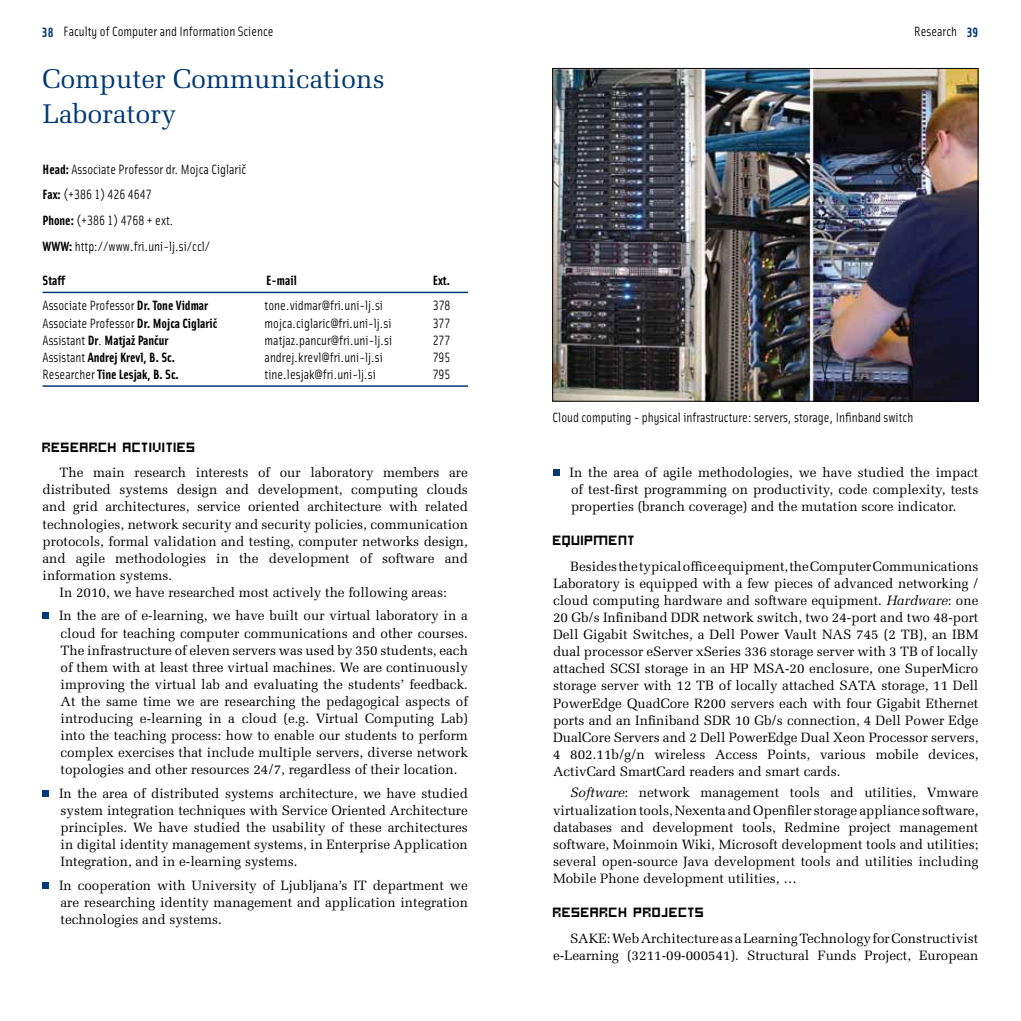
<style>
.page{position:relative;width:1021px;height:1021px;background:#fff}
.page>*{position:absolute;margin:0;border:0;box-sizing:border-box;transform-origin:0 0}
.t1{font:27px/34.2px "INN Melior";color:#003974}
.t2{font:15px "INN Hooge 0555";color:#000}
.t3{font:13.5px/17.1px "INN Melior";color:#000;text-align:justify}
.t4{font:13.5px/25.7px "INN Solex Lining";color:#000}
.t5{font:700 13.5px "INN Solex Lining";color:#000}
.t6{font:700 13.5px "INN Solex Lining";color:#003974}
.s1{font-weight:700;color:#003974}
.s2{font-weight:700}
.s3{font-weight:400}
.s4{font-style:italic}
</style>
<div class="page">
<hr style="left:43px;top:292px;width:425px;height:1px;background:#003974">
<hr style="left:43px;top:385px;width:425px;height:2px;background:#003974">
<svg style="left:43px;top:613px;width:6px;height:6px"></svg>
<svg style="left:43px;top:790px;width:6px;height:6px"></svg>
<svg style="left:43px;top:882px;width:6px;height:6px"></svg>
<img style="left:554px;top:70px;width:422px;height:329px">
<div style="left:552px;top:68px;width:426px;height:333px;border:1px solid #000"></div>
<svg style="left:553px;top:469px;width:6px;height:6px"></svg>
<p class="t4" style="left:42px;top:18px;width:233px"><span class="s1">38</span> Faculty of Computer and Information Science</p>
<p class="t6" style="left:966px;top:23px;width:13px">39</p>
<h1 class="t1" style="left:43px;top:62px;width:344px">Computer Communications<br>Laboratory</h1>
<p class="t4" style="left:43px;top:156px;width:205px"><span class="s2">Head:</span> Associate Professor dr. Mojca Ciglarič <span class="s2">Fax:</span> (+386 1) 426 4647<br><span class="s2">Phone:</span> (+386 1) 4768 + ext.<br><span class="s2">WWW:</span> http://www.fri.uni-lj.si/ccl/</p>
<p class="t5" style="left:43px;top:271px;width:24px">Staff</p>
<p class="t5" style="left:266px;top:271px;width:32px">E-mail</p>
<p class="t5" style="left:433px;top:271px;width:19px">Ext.</p>
<p class="t4" style="left:43px;top:292px;width:167px">Associate Professor <span class="s2">Dr. Tone Vidmar</span></p>
<p class="t4" style="left:265px;top:292px;width:120px">tone.vidmar@fri.uni-lj.si</p>
<p class="t4" style="left:433px;top:292px;width:19px">378</p>
<p class="t4" style="left:43px;top:309px;width:176px">Associate Professor <span class="s2">Dr. Mojca Ciglarič</span></p>
<p class="t4" style="left:265px;top:309px;width:128px">mojca.ciglaric@fri.uni-lj.si</p>
<p class="t4" style="left:432px;top:309px;width:19px">377</p>
<p class="t5" style="left:42px;top:331px;width:127px"><span class="s3">Assistant</span> Dr<span class="s3">.</span> Matjaž Pančur</p>
<p class="t4" style="left:264px;top:326px;width:129px">matjaz.pancur@fri.uni-lj.si</p>
<p class="t4" style="left:432px;top:326px;width:19px">277</p>
<p class="t5" style="left:42px;top:348px;width:134px"><span class="s3">Assistant</span> Andrej Krevl, B. Sc.</p>
<p class="t4" style="left:264px;top:344px;width:120px">andrej.krevl@fri.uni-lj.si</p>
<p class="t4" style="left:432px;top:344px;width:19px">795</p>
<p class="t5" style="left:42px;top:365px;width:138px"><span class="s3">Researcher</span> Tine Lesjak, B. Sc.</p>
<p class="t4" style="left:264px;top:361px;width:113px">tine.lesjak@fri.uni-lj.si</p>
<p class="t4" style="left:432px;top:361px;width:19px">795</p>
<p class="t4" style="left:914px;top:18px;width:44px">Research</p>
<p class="t2" style="left:43px;top:436px;width:20px">RESEARCH</p>
<p class="t2" style="left:123px;top:436px;width:18px">ACTIVITIES</p>
<p class="t3" style="left:60px;top:464px;width:410px">The main research interests of our laboratory members are</p>
<p class="t3" style="left:43px;top:481px;width:427px">distributed systems design and development, computing clouds</p>
<p class="t3" style="left:43px;top:498px;width:427px">and grid architectures, service oriented architecture with related</p>
<p class="t3" style="left:43px;top:515px;width:427px">technologies, network security and security policies, communication</p>
<p class="t3" style="left:43px;top:532px;width:427px">protocols, formal validation and testing, computer networks design,</p>
<p class="t3" style="left:43px;top:549px;width:427px">and agile methodologies in the development of software and</p>
<p class="t3" style="left:43px;top:566px;width:131px">information systems.</p>
<p class="t3" style="left:60px;top:584px;width:389px">In 2010, we have researched most actively the following areas:</p>
<p class="t3" style="left:59px;top:607px;width:410px">In the are of e-learning, we have built our virtual laboratory in a cloud for teaching computer communications and other courses.<br>The infrastructure of eleven servers was used by 350 students, each of them with at least three virtual machines. We are continuously improving the virtual lab and evaluating the students’ feedback.<br>At the same time we are researching the pedagogical aspects of introducing e-learning in a cloud (e.g. Virtual Computing Lab) into the teaching process: how to enable our students to perform complex exercises that include multiple servers, diverse network topologies and other resources 24/7, regardless of their location.</p>
<p class="t3" style="left:59px;top:784px;width:410px">In the area of distributed systems architecture, we have studied system integration techniques with Service Oriented Architecture principles. We have studied the usability of these architectures in digital identity management systems, in Enterprise Application Integration, and in e-learning systems.</p>
<p class="t3" style="left:59px;top:876px;width:410px">In cooperation with University of Ljubljana’s IT department we are researching identity management and application integration technologies and systems.</p>
<p class="t4" style="left:552px;top:404px;width:362px">Cloud computing - physical infrastructure: servers, storage, Infinband switch</p>
<p class="t3" style="left:569px;top:463px;width:410px">In the area of agile methodologies, we have studied the impact of test-first programming on productivity, code complexity, tests properties (branch coverage) and the mutation score indicator.</p>
<p class="t2" style="left:553px;top:530px;width:29px">EQUIPMENT</p>
<p class="t3" style="left:553px;top:557px;width:427px;text-indent:17px">Besides the typical office equipment, the Computer Communications Laboratory is equipped with a few pieces of advanced networking / cloud computing hardware and software equipment. <span class="s4">Hardware</span>: one 20 Gb/s Infiniband DDR network switch, two 24-port and two 48-port Dell Gigabit Switches, a Dell Power Vault NAS 745 (2 TB), an IBM dual processor eServer xSeries 336 storage server with 3 TB of locally attached SCSI storage in an HP MSA-20 enclosure, one SuperMicro storage server with 12 TB of locally attached SATA storage, 11 Dell PowerEdge QuadCore R200 servers each with four Gigabit Ethernet ports and an Infiniband SDR 10 Gb/s connection, 4 Dell Power Edge DualCore Servers and 2 Dell PowerEdge Dual Xeon Processor servers, 4 802.11b/g/n wireless Access Points, various mobile devices, ActivCard SmartCard readers and smart cards.</p>
<p class="t3" style="left:553px;top:784px;width:427px;text-indent:17px"><span class="s4">Software</span>: network management tools and utilities, Vmware virtualization tools, Nexenta and Openfiler storage appliance software, databases and development tools, Redmine project management software, Moinmoin Wiki, Microsoft development tools and utilities; several open-source Java development tools and utilities including Mobile Phone development utilities, …</p>
<p class="t2" style="left:553px;top:902px;width:20px">RESEARCH</p>
<p class="t2" style="left:633px;top:902px;width:19px">PROJECTS</p>
<p class="t3" style="left:553px;top:929px;width:427px;text-align:right">SAKE: Web Architecture as a Learning Technology for Constructivist e-Learning (3211-09-000541). Structural Funds Project, European</p>
</div>
